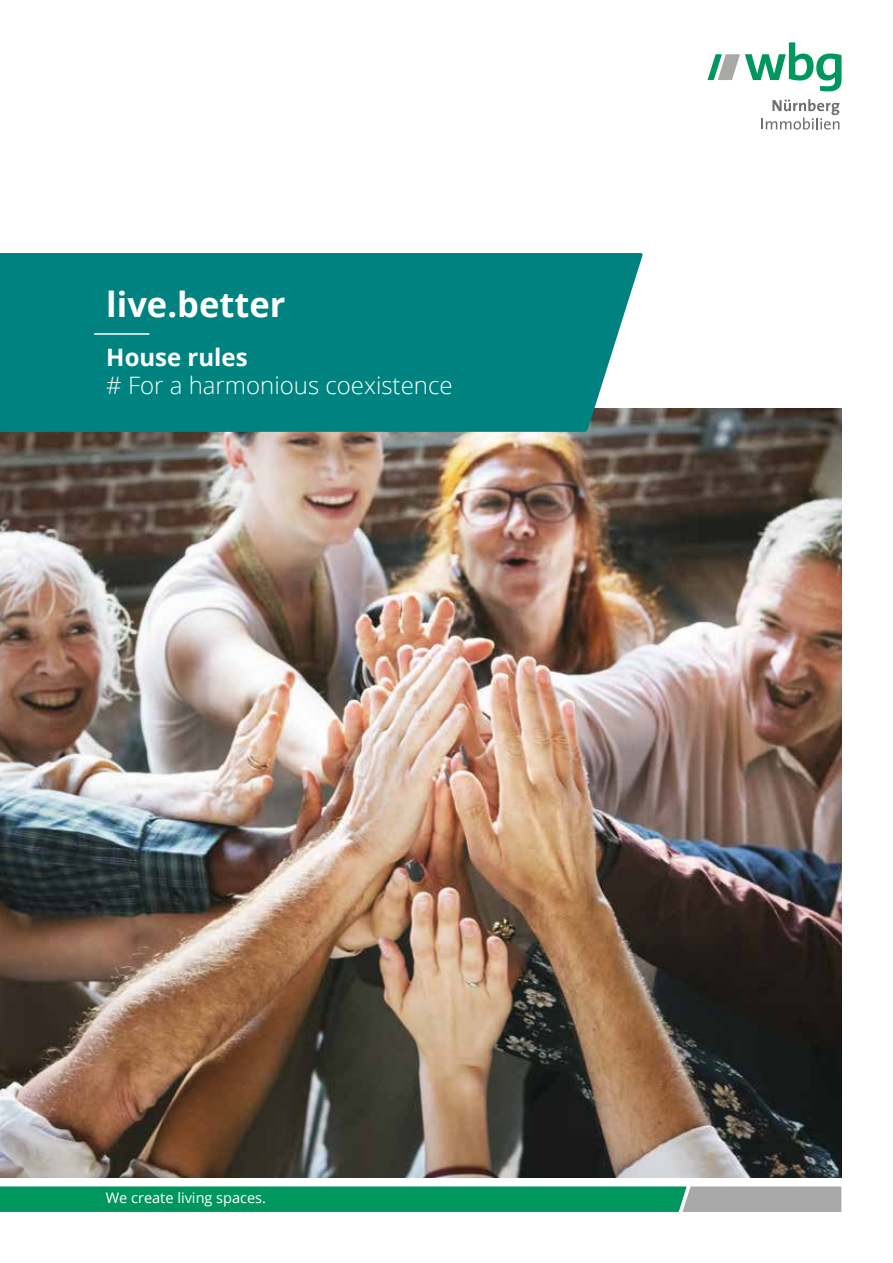
<style>
.page{position:relative;width:893px;height:1263px;background:#fff}
.page>*{position:absolute;margin:0;border:0;box-sizing:border-box;transform-origin:0 0}
.t1{font:700 34.5px "Open Sans";color:#fff}
.t2{font:300 24px "Open Sans";color:#fff}
.t3{font:700 24px "Open Sans";color:#fff}
.t4{font:14.55px "Open Sans";color:#fff}
</style>
<div class="page">
<svg style="left:762px;top:99px;width:77px;height:31px"></svg>
<svg style="left:708px;top:42px;width:133px;height:49px"></svg>
<svg style="left:0;top:1186px;width:841px;height:26px;background:#249c70"></svg>
<img style="left:0;top:409px;width:841px;height:769px">
<div style="left:0;top:253px;width:643px;height:179px;background:#008380"></div>
<hr style="left:94px;top:333px;width:55px;height:2px;background:#fff">
<h1 class="t1" style="left:106px;top:280px;width:181px">live.better</h1>
<p class="t3" style="left:106px;top:340px;width:143px">House rules</p>
<p class="t2" style="left:106px;top:369px;width:348px"># For a harmonious coexistence</p>
<p class="t4" style="left:106px;top:1188px;width:162px">We create living spaces.</p>
</div>
